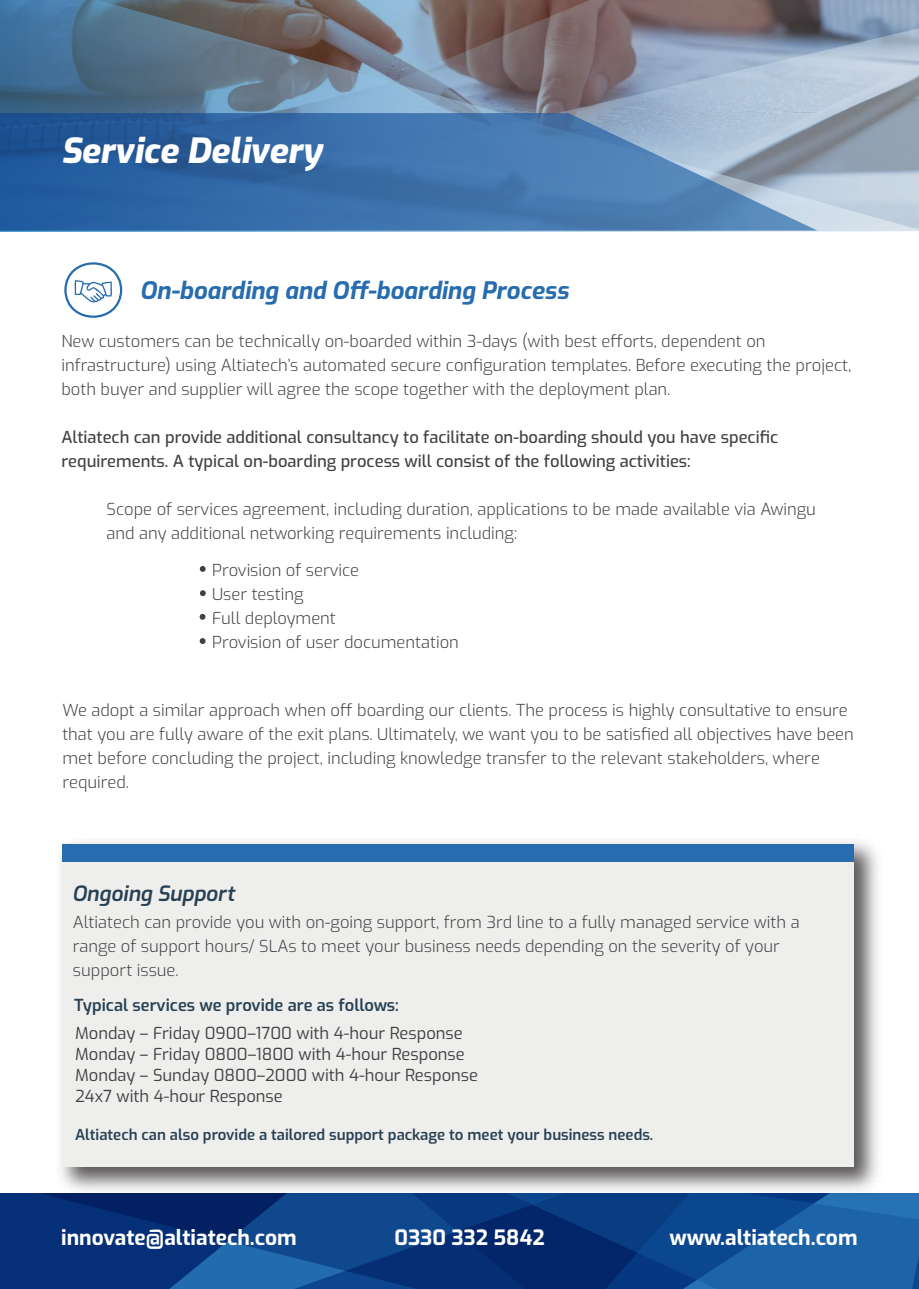
<style>
.page{position:relative;width:919px;height:1289px;background:#fff}
.page>*{position:absolute;margin:0;border:0;box-sizing:border-box;transform-origin:0 0}
.t1{font:italic 800 34.5px "Exo";color:#fff}
.t2{font:italic 700 24px "Exo";color:#276cae}
.t3{font:700 21px "Exo";color:#fff}
.t4{font:italic 600 21px "Exo";color:#284053}
.t5{font:300 16.5px/24px "Exo";color:#404041}
.t6{font:500 16.5px/24px "Exo";color:#404041}
.t7{font:16.5px/21px "Exo";color:#404041}
.t8{font:600 16.5px "Exo";color:#284053}
.t9{font:600 15px "Exo";color:#284053}
.t10{font:300 12px "Exo";color:#fff}
</style>
<div class="page">
<svg style="left:0;top:0;width:918px;height:231px;background:#6581a1"></svg>
<svg style="left:353px;top:1201px;width:37px;height:87px;background:#0d4388"></svg>
<svg style="left:0;top:1193px;width:353px;height:95px;background:#0b3b81"></svg>
<svg style="left:390px;top:1193px;width:528px;height:95px;background:#0e458a"></svg>
<svg style="left:64px;top:262px;width:59px;height:56px"></svg>
<img style="left:49px;top:841px;width:838px;height:360px">
<div style="left:62px;top:843px;width:792px;height:324px;background:#eeeeec"></div>
<div style="left:62px;top:843px;width:792px;height:18px;background:#276cae"></div>
<svg style="left:200px;top:566px;width:6px;height:6px"></svg>
<svg style="left:200px;top:590px;width:6px;height:6px"></svg>
<svg style="left:200px;top:614px;width:5px;height:5px"></svg>
<svg style="left:200px;top:638px;width:5px;height:6px"></svg>
<h1 class="t1" style="left:61px;top:125px;width:262px">Service Delivery</h1>
<h2 class="t2" style="left:140px;top:272px;width:430px">On-boarding and Off-boarding Process</h2>
<p class="t5" style="left:61px;top:328px;width:791px">New customers can be technically on-boarded within 3-days (with best efforts, dependent on infrastructure) using Altiatech’s automated secure configuration templates. Before executing the project, both buyer and supplier will agree the scope together with the deployment plan.</p>
<p class="t6" style="left:61px;top:424px;width:718px">Altiatech can provide additional consultancy to facilitate on-boarding should you have specific requirements. A typical on-boarding process will consist of the following activities:</p>
<p class="t5" style="left:107px;top:496px;width:710px">Scope of services agreement, including duration, applications to be made available via Awingu and any additional networking requirements including:</p>
<p class="t5" style="left:212px;top:557px;width:248px">Provision of service<br>User testing<br>Full deployment<br>Provision of user documentation</p>
<p class="t5" style="left:62px;top:697px;width:793px">We adopt a similar approach when off boarding our clients. The process is highly consultative to ensure that you are fully aware of the exit plans. Ultimately, we want you to be satisfied all objectives have been met before concluding the project, including knowledge transfer to the relevant stakeholders, where required.</p>
<p class="t4" style="left:72px;top:878px;width:164px">Ongoing Support</p>
<p class="t5" style="left:73px;top:909px;width:728px">Altiatech can provide you with on-going support, from 3rd line to a fully managed service with a range of support hours/ SLAs to meet your business needs depending on the severity of your support issue.</p>
<p class="t8" style="left:74px;top:992px;width:326px">Typical services we provide are as follows:</p>
<p class="t7" style="left:75px;top:1021px;width:404px">Monday – Friday 0900–1700 with 4-hour Response Monday – Friday 0800–1800 with 4-hour Response Monday – Sunday 0800–2000 with 4-hour Response 24x7 with 4-hour Response</p>
<p class="t9" style="left:75px;top:1123px;width:579px">Altiatech can also provide a tailored support package to meet your business needs.</p>
<p class="t3" style="left:61px;top:1221px;width:237px">innovate@altiatech.com</p>
<p class="t3" style="left:394px;top:1221px;width:152px">0330 332 5842</p>
<p class="t3" style="left:669px;top:1221px;width:190px">www.altiatech.com</p>
<p class="t10" style="left:633px;top:1236px;width:232px">Empowering Business Through Innovation</p>
</div>
